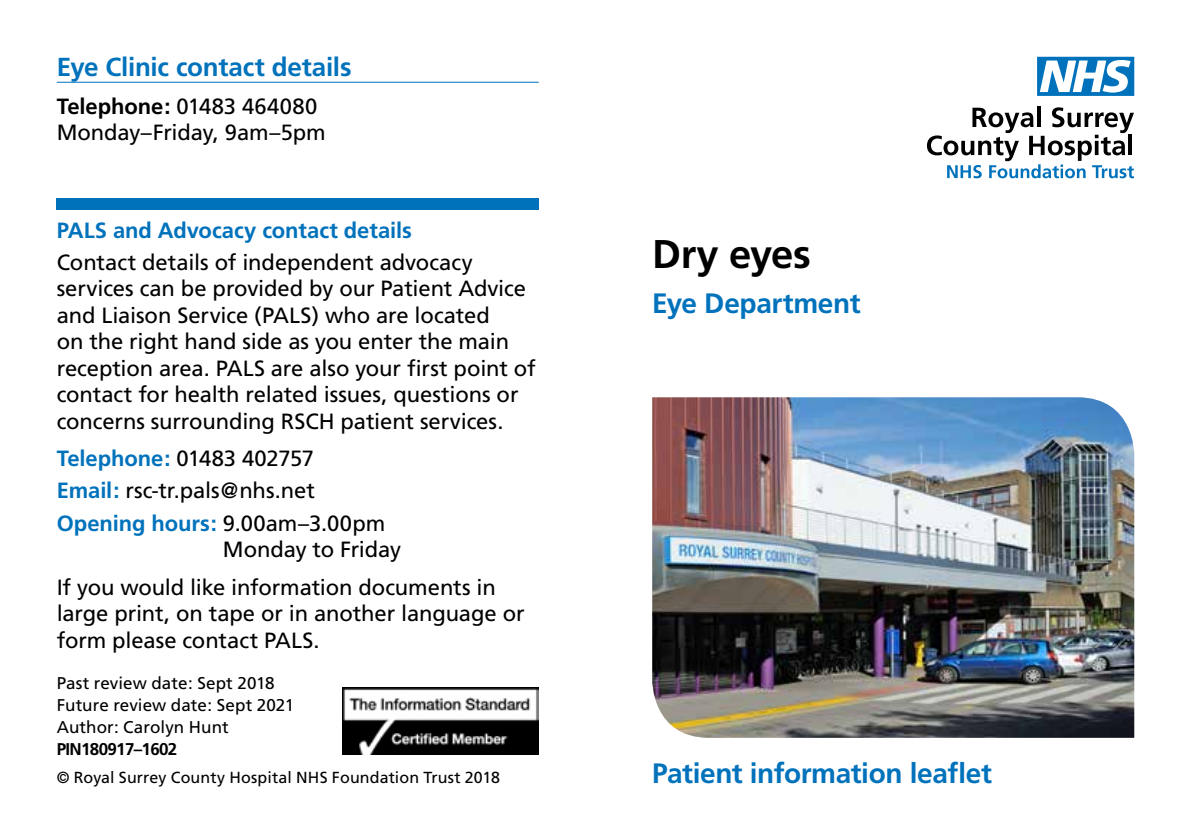
<style>
.page{position:relative;width:1191px;height:840px;background:#fff}
.page>*{position:absolute;margin:0;border:0;box-sizing:border-box;transform-origin:0 0}
.t1{font:700 40px "Frutiger";letter-spacing:-.01em;color:#000}
.t2{font:700 28px "Frutiger";letter-spacing:-.015em;color:#0072bc}
.t3{font:700 26px "Frutiger";letter-spacing:-.01em;color:#0072bc}
.t4{font:22px/26.4px "Frutiger";letter-spacing:-.005em;color:#000}
.t5{font:700 22px "Frutiger";color:#0072bc}
.t6{font:17px/22px "Frutiger";letter-spacing:.005em;color:#000}
.t7{font:700 17px "Frutiger";letter-spacing:-.04em;color:#000}
.t8{font:16px "Frutiger";letter-spacing:.005em;color:#000}
.s1{font-weight:700}
.s2{font-weight:700;color:#0072bc}
</style>
<div class="page">
<svg style="left:1037px;top:57px;width:97px;height:39px"></svg>
<hr style="left:1037px;top:106px;width:3px;height:21px;background:#000">
<svg style="left:927px;top:107px;width:207px;height:71px"></svg>
<img style="left:652px;top:397px;width:482px;height:340px">
<div style="left:57px;top:198px;width:482px;height:12px;background:#0072bc"></div>
<img style="left:342px;top:687px;width:197px;height:67px">
<hr style="left:57px;top:82px;width:482px;height:1px;background:#0072bc">
<p class="t3" style="left:57px;top:52px;width:296px">Eye Clinic contact details</p>
<p class="t4" style="left:57px;top:93px;width:271px"><span class="s1">Telephone:</span> 01483 464080<br>Monday–Friday, 9am–5pm</p>
<p class="t5" style="left:57px;top:217px;width:357px">PALS and Advocacy contact details</p>
<p class="t4" style="left:57px;top:249px;width:480px">Contact details of independent advocacy services can be provided by our Patient Advice and Liaison Service (PALS) who are located<br>on the right hand side as you enter the main reception area. PALS are also your first point of contact for health related issues, questions or concerns surrounding RSCH patient services.</p>
<p class="t4" style="left:57px;top:442px;width:330px;line-height:32px"><span class="s2">Telephone:</span> 01483 402757<br><span class="s2">Email:</span> rsc-tr.pals@nhs.net<br><span class="s2">Opening hours:</span> 9.00am–3.00pm</p>
<p class="t4" style="left:57px;top:530px;width:440px;line-height:37.8px;text-indent:166px">Monday to Friday<br>If you would like information documents in</p>
<p class="t4" style="left:57px;top:600px;width:469px">large print, on tape or in another language or form please contact PALS.</p>
<p class="t6" style="left:57px;top:671px;width:239px">Past review date: Sept 2018<br>Future review date: Sept 2021<br>Author: Carolyn Hunt</p>
<p class="t7" style="left:57px;top:738px;width:122px">PIN180917–1602</p>
<p class="t8" style="left:57px;top:767px;width:445px">© Royal Surrey County Hospital NHS Foundation Trust 2018</p>
<h1 class="t1" style="left:652px;top:231px;width:160px">Dry eyes</h1>
<p class="t2" style="left:652px;top:287px;width:210px">Eye Department</p>
<p class="t2" style="left:652px;top:756px;width:341px">Patient information leaflet</p>
</div>
